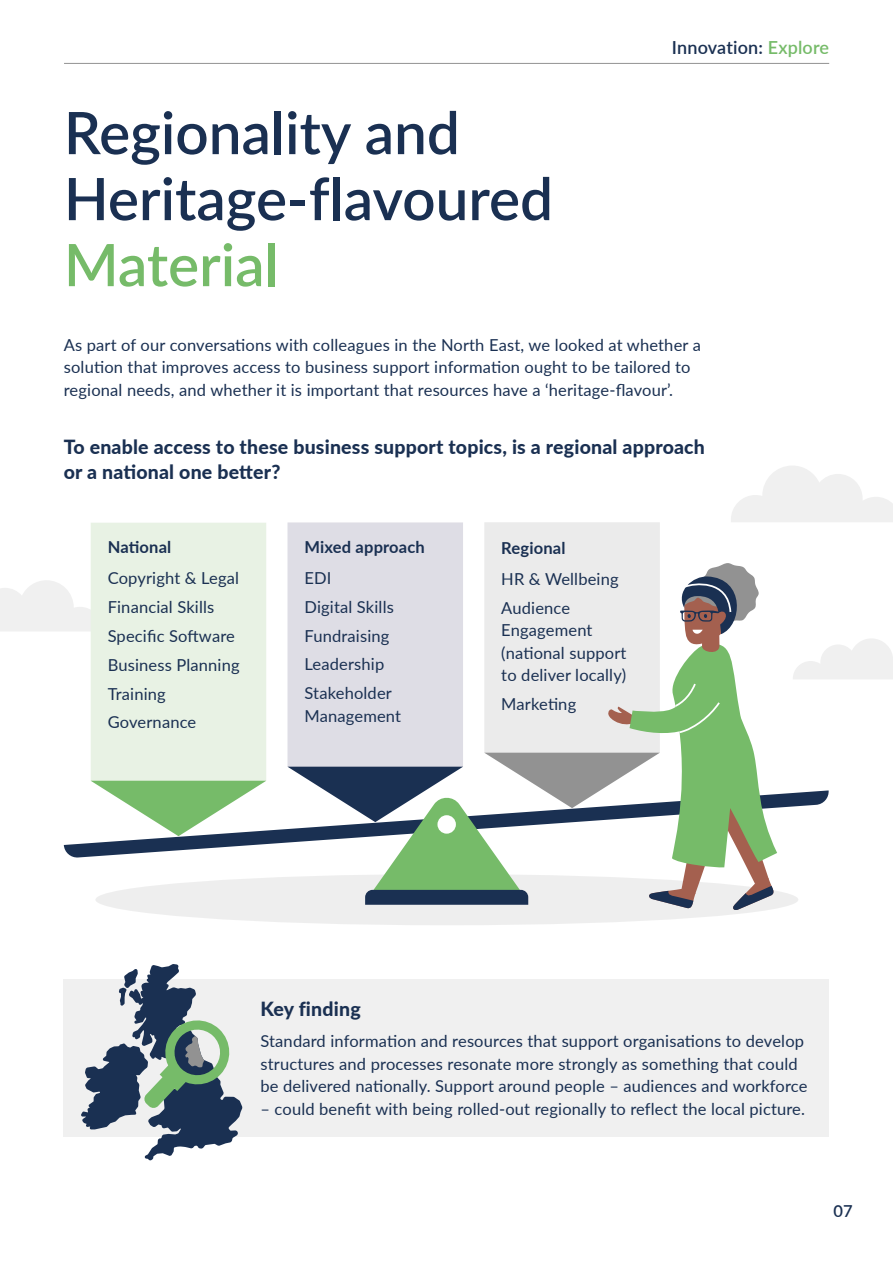
<style>
.page{position:relative;width:893px;height:1263px;background:#fff}
.page>*{position:absolute;margin:0;border:0;box-sizing:border-box;transform-origin:0 0}
.Heading_1{font:600 58.5px/66px "Lato";color:#1a3052}
.Heading_2{font:800 19.5px/25.5px "Lato";letter-spacing:.01em;color:#1a3052}
.t1{font:600 18px "Lato";letter-spacing:.01em;color:#1a3052}
.Body{font:16.5px/22.5px "Lato";letter-spacing:.01em;color:#1a3052}
.Body_Bold{font:700 16.5px "Lato";letter-spacing:.01em;color:#1a3052}
.t2{font:600 16.5px "Lato";color:#1a3052}
.s1{color:#76bb69}
</style>
<div class="page">
<hr style="left:64px;top:63px;width:765px;height:1px;background:#929292">
<svg style="left:0;top:580px;width:91px;height:51px"></svg>
<svg style="left:793px;top:639px;width:100px;height:40px"></svg>
<div style="left:91px;top:523px;width:175px;height:258px;background:#e8f2e4"></div>
<div style="left:287px;top:522px;width:176px;height:41px;background:#dedde5"></div>
<div style="left:484px;top:522px;width:176px;height:41px;background:#ebebeb"></div>
<div style="left:95px;top:874px;width:703px;height:51px;background:#eee;border-radius:50%"></div>
<svg style="left:64px;top:790px;width:765px;height:68px"></svg>
<div style="left:64px;top:979px;width:765px;height:157px;background:#f0f0f0"></div>
<svg style="left:731px;top:466px;width:162px;height:56px"></svg>
<svg style="left:91px;top:781px;width:175px;height:55px"></svg>
<svg style="left:287px;top:563px;width:490px;height:348px"></svg>
<svg style="left:81px;top:964px;width:161px;height:196px"></svg>
<h1 class="Heading_1" style="left:64px;top:97px;width:491px">Regionality and<br>Heritage-flavoured<br><span class="s1">Material</span></h1>
<p class="t1" style="left:672px;top:34px;width:159px">Innovation: <span class="s1">Explore</span></p>
<p class="Body" style="left:64px;top:333px;width:639px">As part of our conversations with colleagues in the North East, we looked at whether a solution that improves access to business support information ought to be tailored to regional needs, and whether it is important that resources have a ‘heritage-flavour’.</p>
<h2 class="Heading_2" style="left:64px;top:433px;width:643px">To enable access to these business support topics, is a regional approach or a national one better?</h2>
<p class="Body_Bold" style="left:108px;top:535px;width:65px">National</p>
<p class="Body" style="left:108px;top:566px;width:133px">Copyright &amp; Legal</p>
<p class="Body" style="left:108px;top:595px;width:108px">Financial Skills</p>
<p class="Body" style="left:108px;top:624px;width:129px">Specific Software</p>
<p class="Body" style="left:108px;top:653px;width:133px">Business Planning</p>
<p class="Body" style="left:108px;top:681px;width:60px">Training</p>
<p class="Body" style="left:108px;top:710px;width:90px">Governance</p>
<p class="Body_Bold" style="left:304px;top:535px;width:122px">Mixed approach</p>
<p class="Body" style="left:304px;top:566px;width:29px">EDI</p>
<p class="Body" style="left:304px;top:595px;width:91px">Digital Skills</p>
<p class="Body" style="left:304px;top:624px;width:86px">Fundraising</p>
<p class="Body" style="left:304px;top:652px;width:81px">Leadership</p>
<p class="Body" style="left:304px;top:681px;width:98px">Stakeholder<br>Management</p>
<p class="Body_Bold" style="left:501px;top:536px;width:66px">Regional</p>
<p class="Body" style="left:501px;top:567px;width:119px">HR &amp; Wellbeing</p>
<p class="Body" style="left:501px;top:596px;width:127px">Audience<br>Engagement (national support to deliver locally)</p>
<p class="Body" style="left:501px;top:692px;width:76px">Marketing</p>
<h2 class="Heading_2" style="left:260px;top:995px;width:102px">Key finding</h2>
<p class="Body" style="left:260px;top:1029px;width:549px">Standard information and resources that support organisations to develop structures and processes resonate more strongly as something that could be delivered nationally. Support around people – audiences and workforce</p>
<p class="Body" style="left:260px;top:1096px;width:546px">– could benefit with being rolled-out regionally to reflect the local picture.</p>
<p class="t2" style="left:833px;top:1199px;width:21px">07</p>
</div>
